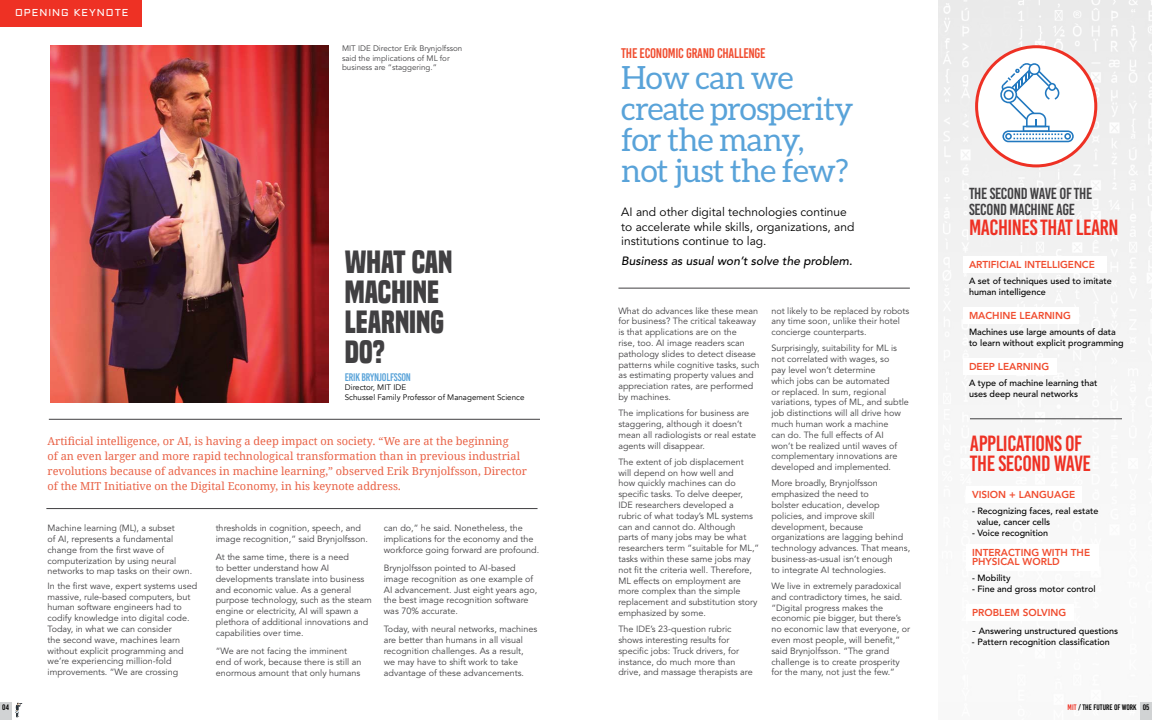
<style>
.page{position:relative;width:1152px;height:720px;background:#fff}
.page>*{position:absolute;margin:0;border:0;box-sizing:border-box;transform-origin:0 0}
.t1{font:32px/31px "Aleo";letter-spacing:-.02em;color:#59a3d9}
.t2{font:700 30px/30px "Built Titling Rg";color:#414042}
.t3{font:22px/20px "Base One";letter-spacing:-.02em;color:#ee3124}
.t4{font:16px/16px "Base One";letter-spacing:-.02em;color:#414042}
.t5{font:14px "Base One";letter-spacing:-.02em;color:#f04d30}
.t6{font:12px/14.4px "Avenir LT Std";color:#000}
.t7{font:italic 500 12px "Avenir LT Std";color:#000}
.t8{font:11px/15px "Droid Serif";color:#e96246}
.t9{font:11px "Base One";letter-spacing:-.02em;color:#59a3d9}
.t10{font:800 10px/9px "Avenir LT Std";color:#f04d30}
.t11{font:10px "Aldrich";letter-spacing:.1em;color:#fff}
.t12{font:9px/10.8px "Avenir LT Std";color:#414042}
.t13{font:500 9px/10.8px "Avenir LT Std";color:#000}
.t14{font:8px/9.6px "Avenir LT Std";color:#414042}
.t15{font:8px/9.6px "Avenir";color:#000}
.t16{font:8px "Base One";color:#000}
.s1{font-weight:400;font-size:11px}
.s2{color:#ee3124}
</style>
<div class="page">
<img style="left:938px;top:0;width:214px;height:720px">
<div style="left:963px;top:358px;width:93px;height:17px;background:#fff"></div>
<div style="left:963px;top:307px;width:116px;height:17px;background:#fff"></div>
<div style="left:963px;top:256px;width:143px;height:17px;background:#fff"></div>
<img style="left:50px;top:45px;width:278px;height:357px">
<div style="left:0;top:0;width:141px;height:27px;background:#ee3124"></div>
<hr style="left:49px;top:419px;width:491px;height:1px;background:#414042">
<div style="left:977px;top:47px;width:119px;height:119px;background:#fff;border-radius:50%"></div>
<div style="left:975px;top:45px;width:122px;height:122px;border:3px solid #ee3124;border-radius:50%"></div>
<svg style="left:1000px;top:63px;width:74px;height:79px"></svg>
<hr style="left:46px;top:508px;width:492px;height:1px;background:#414042">
<hr style="left:618px;top:288px;width:292px;height:1px;background:#414042">
<hr style="left:970px;top:419px;width:152px;height:1px;background:#414042">
<div style="left:1141px;top:702px;width:11px;height:18px;background:#d1d3d4"></div>
<div style="left:0;top:702px;width:11px;height:18px;background:#d1d3d4"></div>
<svg style="left:15px;top:703px;width:8px;height:15px"></svg>
<div style="left:966px;top:604px;width:108px;height:17px;background:#fff"></div>
<div style="left:966px;top:544px;width:132px;height:27px;background:#fff"></div>
<div style="left:966px;top:486px;width:116px;height:17px;background:#fff"></div>
<p class="t11" style="left:15px;top:6px;width:115px">OPENING KEYNOTE</p>
<p class="t14" style="left:342px;top:44px;width:122px">MIT IDE Director Erik Brynjolfsson said the implications of ML for business are “staggering.”</p>
<h2 class="t2" style="left:345px;top:247px;width:109px">WHAT CAN<br>MACHINE<br>LEARNING<br>DO?</h2>
<p class="t9" style="left:345px;top:371px;width:68px">ERIK BRYNJOLFSSON</p>
<p class="t15" style="left:345px;top:383px;width:181px">Director, MIT IDE<br>Schussel Family Professor of Management Science</p>
<p class="t8" style="left:48px;top:433px;width:481px">Artificial intelligence, or AI, is having a deep impact on society. “We are at the beginning<br>of an even larger and more rapid technological transformation than in previous industrial revolutions because of advances in machine learning,” observed Erik Brynjolfsson, Director of the MIT Initiative on the Digital Economy, in his keynote address.</p>
<p class="t12" style="left:48px;top:523px;width:146px">Machine learning (ML), a subset<br>of AI, represents a fundamental change from the first wave of computerization by using neural networks to map tasks on their own.</p>
<p class="t12" style="left:48px;top:581px;width:151px">In the first wave, expert systems used massive, rule-based computers, but human software engineers had to codify knowledge into digital code.<br>Today, in what we can consider<br>the second wave, machines learn without explicit programming and we’re experiencing million-fold improvements. “We are crossing</p>
<p class="t12" style="left:216px;top:523px;width:154px">thresholds in cognition, speech, and image recognition,” said Brynjolfsson.</p>
<p class="t12" style="left:216px;top:552px;width:158px">At the same time, there is a need<br>to better understand how AI developments translate into business and economic value. As a general purpose technology, such as the steam engine or electricity, AI will spawn a plethora of additional innovations and capabilities over time.</p>
<p class="t12" style="left:216px;top:646px;width:147px">“We are not facing the imminent end of work, because there is still an enormous amount that only humans</p>
<p class="t12" style="left:384px;top:523px;width:157px">can do,” he said. Nonetheless, the implications for the economy and the workforce going forward are profound.</p>
<p class="t12" style="left:384px;top:563px;width:155px">Brynjolfsson pointed to AI-based image recognition as one example of<br>AI advancement. Just eight years ago, the best image recognition software was 70% accurate.</p>
<p class="t12" style="left:384px;top:624px;width:155px">Today, with neural networks, machines are better than humans in all visual recognition challenges. As a result, we may have to shift work to take advantage of these advancements.</p>
<h3 class="t5" style="left:621px;top:46px;width:146px">THE ECONOMIC GRAND CHALLENGE</h3>
<h1 class="t1" style="left:621px;top:62px;width:234px">How can we create prosperity for the many, not just the few?</h1>
<h3 class="t6" style="left:621px;top:205px;width:235px">AI and other digital technologies continue to accelerate while skills, organizations, and institutions continue to lag.</h3>
<h3 class="t7" style="left:621px;top:254px;width:233px">Business as usual won’t solve the problem.</h3>
<p class="t12" style="left:618px;top:305px;width:142px">What do advances like these mean for business? The critical takeaway is that applications are on the<br>rise, too. AI image readers scan pathology slides to detect disease patterns while cognitive tasks, such as estimating property values and appreciation rates, are performed by machines.</p>
<p class="t12" style="left:618px;top:408px;width:139px">The implications for business are staggering, although it doesn’t mean all radiologists or real estate agents will disappear.</p>
<p class="t12" style="left:618px;top:457px;width:142px">The extent of job displacement<br>will depend on how well and<br>how quickly machines can do specific tasks. To delve deeper,<br>IDE researchers developed a<br>rubric of what today’s ML systems can and cannot do. Although<br>parts of many jobs may be what researchers term “suitable for ML,” tasks within these same jobs may not fit the criteria well. Therefore,<br>ML effects on employment are more complex than the simple replacement and substitution story emphasized by some.</p>
<p class="t12" style="left:618px;top:624px;width:136px">The IDE’s 23-question rubric shows interesting results for specific jobs: Truck drivers, for instance, do much more than drive, and massage therapists are</p>
<p class="t12" style="left:771px;top:305px;width:139px">not likely to be replaced by robots any time soon, unlike their hotel concierge counterparts.</p>
<p class="t12" style="left:771px;top:343px;width:139px">Surprisingly, suitability for ML is not correlated with wages, so<br>pay level won’t determine<br>which jobs can be automated<br>or replaced. In sum, regional variations, types of ML, and subtle job distinctions will all drive how much human work a machine<br>can do. The full effects of AI<br>won’t be realized until waves of complementary innovations are developed and implemented.</p>
<p class="t12" style="left:771px;top:478px;width:140px">More broadly, Brynjolfsson emphasized the need to<br>bolster education, develop policies, and improve skill development, because organizations are lagging behind technology advances. That means, business-as-usual isn’t enough<br>to integrate AI technologies.</p>
<p class="t12" style="left:771px;top:581px;width:140px">We live in extremely paradoxical and contradictory times, he said. “Digital progress makes the economic pie bigger, but there’s no economic law that everyone, or even most people, will benefit,” said Brynjolfsson. “The grand challenge is to create prosperity for the many, not just the few.”</p>
<h3 class="t4" style="left:969px;top:186px;width:125px">THE SECOND WAVE OF THE<br>SECOND MACHINE AGE</h3>
<h3 class="t3" style="left:969px;top:218px;width:151px">MACHINES THAT LEARN</h3>
<p class="t10" style="left:969px;top:260px;width:127px">ARTIFICIAL INTELLIGENCE</p>
<p class="t13" style="left:969px;top:276px;width:144px">A set of techniques used to imitate human intelligence</p>
<p class="t10" style="left:969px;top:311px;width:103px">MACHINE LEARNING</p>
<p class="t13" style="left:969px;top:327px;width:156px">Machines use large amounts of data to learn without explicit programming</p>
<p class="t10" style="left:969px;top:362px;width:82px">DEEP LEARNING</p>
<p class="t13" style="left:969px;top:378px;width:130px">A type of machine learning that uses deep neural networks</p>
<h3 class="t3" style="left:970px;top:433px;width:123px">APPLICATIONS OF<br>THE SECOND WAVE</h3>
<p class="t10" style="left:972px;top:490px;width:105px">VISION + LANGUAGE</p>
<p class="t13" style="left:977px;top:506px;width:123px;text-indent:-5px">- Recognizing faces, real estate value, cancer cells</p>
<p class="t13" style="left:972px;top:528px;width:78px">- Voice recognition</p>
<p class="t10" style="left:972px;top:548px;width:120px">INTERACTING WITH THE<br>PHYSICAL WORLD</p>
<p class="t13" style="left:972px;top:573px;width:40px">- Mobility</p>
<p class="t13" style="left:972px;top:583px;width:125px">- Fine and gross motor control</p>
<p class="t10" style="left:972px;top:608px;width:96px">PROBLEM SOLVING</p>
<p class="t13" style="left:972px;top:626px;width:148px"><span class="s1">-</span> Answering unstructured questions</p>
<p class="t13" style="left:972px;top:637px;width:139px">- Pattern recognition classification</p>
<p class="t16" style="left:2px;top:703px;width:8px">04</p>
<p class="t16" style="left:1068px;top:703px;width:83px"><span class="s2">MIT</span> / THE FUTURE OF WORK 05</p>
</div>
